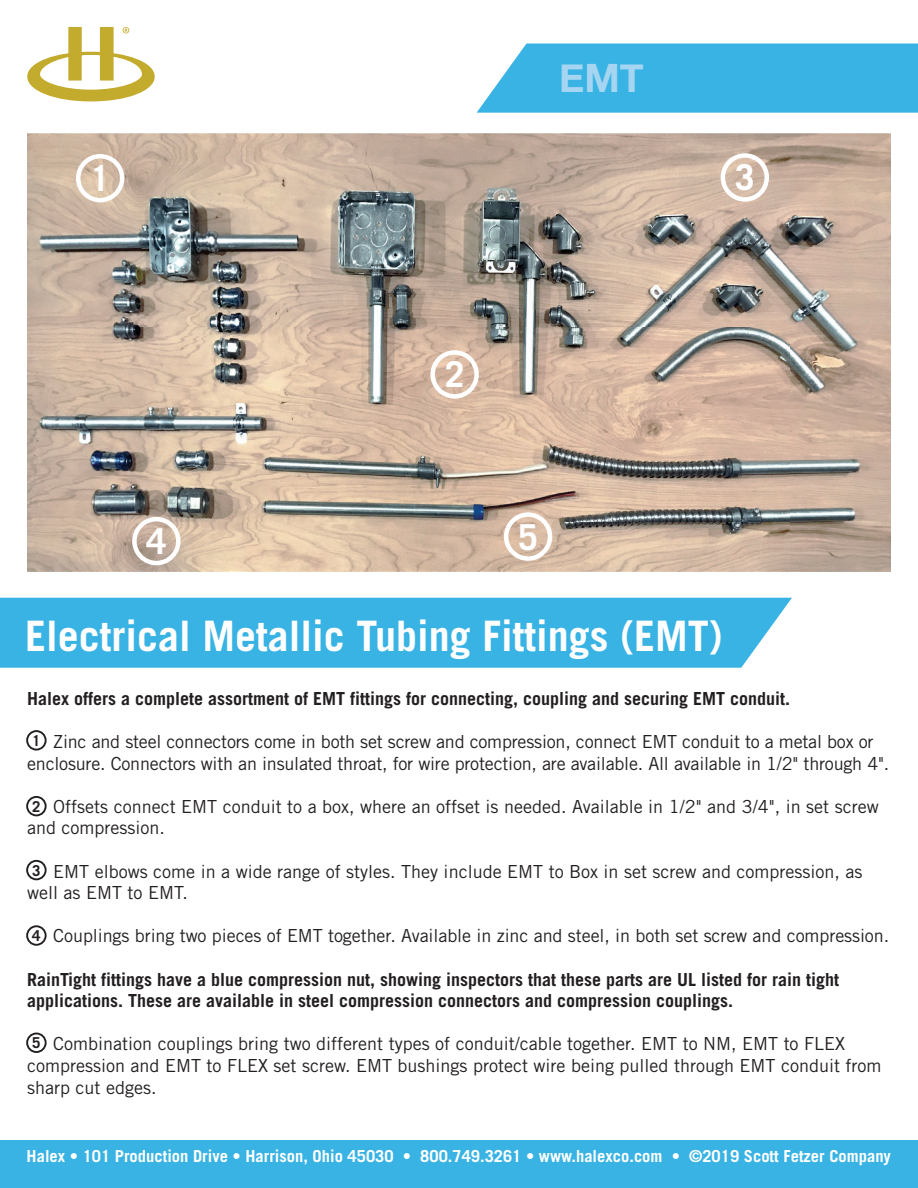
<style>
.page{position:relative;width:918px;height:1188px;background:#fff}
.page>*{position:absolute;margin:0;border:0;box-sizing:border-box;transform-origin:0 0}
.t1{font:700 42px "Trade Gothic";color:#fff}
.t2{font:700 39.15px "Helvetica Neue";color:#a5d5f0}
.t3{font:700 35.7px "Trade Gothic";color:#fff}
.t4{font:18px/21.6px "Trade Gothic";color:#231f20}
.t5{font:700 18px/21.6px "Trade Gothic";color:#231f20}
.t6{font:700 16.5px "Trade Gothic";color:#fff}
.t7{font:700 15px "Trade Gothic";color:#231f20}
</style>
<div class="page">
<svg style="left:477px;top:43px;width:441px;height:70px;background:#46b8e5"></svg>
<img style="left:27px;top:134px;width:864px;height:437px">
<div style="left:0;top:598px;width:792px;height:70px;background:#38b3e4"></div>
<div style="left:0;top:1141px;width:918px;height:47px;background:#38b3e4"></div>
<div style="left:76px;top:154px;width:48px;height:48px;border:4px solid #fff;border-radius:50%"></div>
<div style="left:430px;top:350px;width:49px;height:49px;border:4px solid #fff;border-radius:50%"></div>
<div style="left:132px;top:517px;width:49px;height:48px;border:4px solid #fff;border-radius:50%"></div>
<div style="left:504px;top:512px;width:48px;height:49px;border:4px solid #fff;border-radius:50%"></div>
<div style="left:721px;top:153px;width:48px;height:49px;border:4px solid #fff;border-radius:50%"></div>
<div style="left:26px;top:730px;width:21px;height:21px;border:2px solid #231f20;border-radius:50%"></div>
<div style="left:26px;top:796px;width:21px;height:20px;border:2px solid #231f20;border-radius:50%"></div>
<div style="left:26px;top:860px;width:21px;height:20px;border:2px solid #231f20;border-radius:50%"></div>
<div style="left:26px;top:925px;width:21px;height:21px;border:2px solid #231f20;border-radius:50%"></div>
<div style="left:26px;top:1033px;width:21px;height:20px;border:2px solid #231f20;border-radius:50%"></div>
<svg style="left:27px;top:27px;width:128px;height:74px"></svg>
<h3 class="t3" style="left:90px;top:157px;width:21px">1</h3>
<h2 class="t2" style="left:559px;top:47px;width:86px">EMT</h2>
<h3 class="t3" style="left:445px;top:353px;width:21px">2</h3>
<h3 class="t3" style="left:146px;top:519px;width:21px">4</h3>
<h3 class="t3" style="left:518px;top:515px;width:21px">5</h3>
<h3 class="t3" style="left:735px;top:156px;width:21px">3</h3>
<h1 class="t1" style="left:25px;top:610px;width:699px">Electrical Metallic Tubing Fittings (EMT)</h1>
<p class="t5" style="left:27px;top:687px;width:765px">Halex offers a complete assortment of EMT fittings for connecting, coupling and securing EMT conduit.</p>
<p class="t4" style="left:27px;top:730px;width:864px;text-align:center">Zinc and steel connectors come in both set screw and compression, connect EMT conduit to a metal box or enclosure. Connectors with an insulated throat, for wire protection, are available. All available in 1/2" through 4".</p>
<p class="t4" style="left:27px;top:795px;width:853px;text-indent:26px">Offsets connect EMT conduit to a box, where an offset is needed. Available in 1/2" and 3/4", in set screw and compression.</p>
<p class="t4" style="left:27px;top:860px;width:837px;text-indent:26px">EMT elbows come in a wide range of styles. They include EMT to Box in set screw and compression, as well as EMT to EMT.</p>
<p class="t4" style="left:53px;top:925px;width:838px">Couplings bring two pieces of EMT together. Available in zinc and steel, in both set screw and compression.</p>
<p class="t5" style="left:27px;top:968px;width:814px">RainTight fittings have a blue compression nut, showing inspectors that these parts are UL listed for rain tight applications. These are available in steel compression connectors and compression couplings.</p>
<p class="t4" style="left:27px;top:1033px;width:856px;text-indent:26px">Combination couplings bring two different types of conduit/cable together. EMT to NM, EMT to FLEX compression and EMT to FLEX set screw. EMT bushings protect wire being pulled through EMT conduit from sharp cut edges.</p>
<p class="t7" style="left:32px;top:731px;width:10px">1</p>
<p class="t7" style="left:32px;top:797px;width:10px">2</p>
<p class="t7" style="left:32px;top:861px;width:10px">3</p>
<p class="t7" style="left:32px;top:926px;width:10px">4</p>
<p class="t7" style="left:32px;top:1034px;width:10px">5</p>
<p class="t6" style="left:27px;top:1146px;width:866px">Halex • 101 Production Drive • Harrison, Ohio 45030 • 800.749.3261 • www.halexco.com • ©2019 Scott Fetzer Company</p>
</div>
